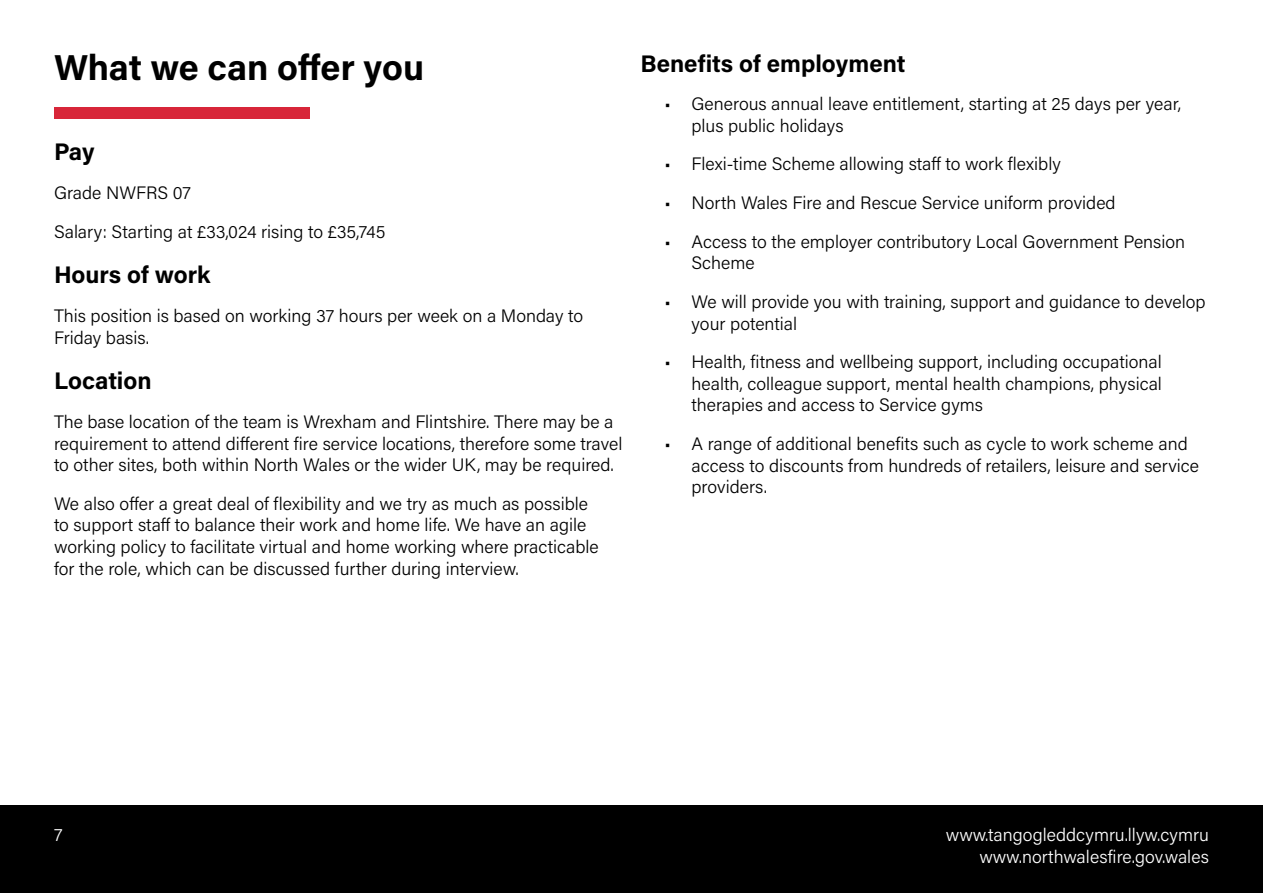
<style>
.page{position:relative;width:1263px;height:893px;background:#fff}
.page>*{position:absolute;margin:0;border:0;box-sizing:border-box;transform-origin:0 0}
.t1{font:700 36px "Acumin Pro";color:#000}
.t2{font:700 24px "Acumin Pro";color:#000}
.t3{font:300 18px/21.6px "Acumin Pro";color:#000}
.t4{font:300 18px/21.6px "Acumin Pro";color:#fff;text-align:right}
</style>
<div class="page">
<div style="left:0;top:805px;width:1263px;height:88px;background:#000"></div>
<div style="left:54px;top:108px;width:255px;height:11px;background:#d82639"></div>
<h1 class="t1" style="left:54px;top:43px;width:372px">What we can offer you</h1>
<h2 class="t2" style="left:54px;top:135px;width:42px">Pay</h2>
<p class="t3" style="left:54px;top:173px;width:333px;line-height:38.5px">Grade NWFRS 07<br>Salary: Starting at £33,024 rising to £35,745</p>
<h2 class="t2" style="left:54px;top:258px;width:158px">Hours of work</h2>
<p class="t3" style="left:54px;top:304px;width:531px">This position is based on working 37 hours per week on a Monday to<br>Friday basis.</p>
<h2 class="t2" style="left:54px;top:364px;width:99px">Location</h2>
<p class="t3" style="left:54px;top:410px;width:570px">The base location of the team is Wrexham and Flintshire. There may be a requirement to attend different fire service locations, therefore some travel to other sites, both within North Wales or the wider UK, may be required.</p>
<p class="t3" style="left:54px;top:492px;width:546px">We also offer a great deal of flexibility and we try as much as possible to support staff to balance their work and home life. We have an agile working policy to facilitate virtual and home working where practicable for the role, which can be discussed further during interview.</p>
<h2 class="t2" style="left:640px;top:46px;width:266px">Benefits of employment</h2>
<p class="t3" style="left:691px;top:92px;width:491px;text-indent:-27px">• Generous annual leave entitlement, starting at 25 days per year, plus public holidays</p>
<p class="t3" style="left:664px;top:153px;width:398px">• Flexi-time Scheme allowing staff to work flexibly</p>
<p class="t3" style="left:664px;top:191px;width:453px">• North Wales Fire and Rescue Service uniform provided</p>
<p class="t3" style="left:691px;top:230px;width:495px;text-indent:-27px">• Access to the employer contributory Local Government Pension<br>Scheme</p>
<p class="t3" style="left:691px;top:290px;width:516px;text-indent:-27px">• We will provide you with training, support and guidance to develop your potential</p>
<p class="t3" style="left:691px;top:350px;width:472px;text-align:justify;text-indent:-27px">• Health, fitness and wellbeing support, including occupational health, colleague support, mental health champions, physical therapies and access to Service gyms</p>
<p class="t3" style="left:691px;top:432px;width:509px;text-indent:-27px">• A range of additional benefits such as cycle to work scheme and access to discounts from hundreds of retailers, leisure and service providers.</p>
<p class="t4" style="left:54px;top:823px;width:10px">7</p>
<p class="t4" style="left:946px;top:823px;width:265px">www.tangogleddcymru.llyw.cymru www.northwalesfire.gov.wales</p>
</div>
